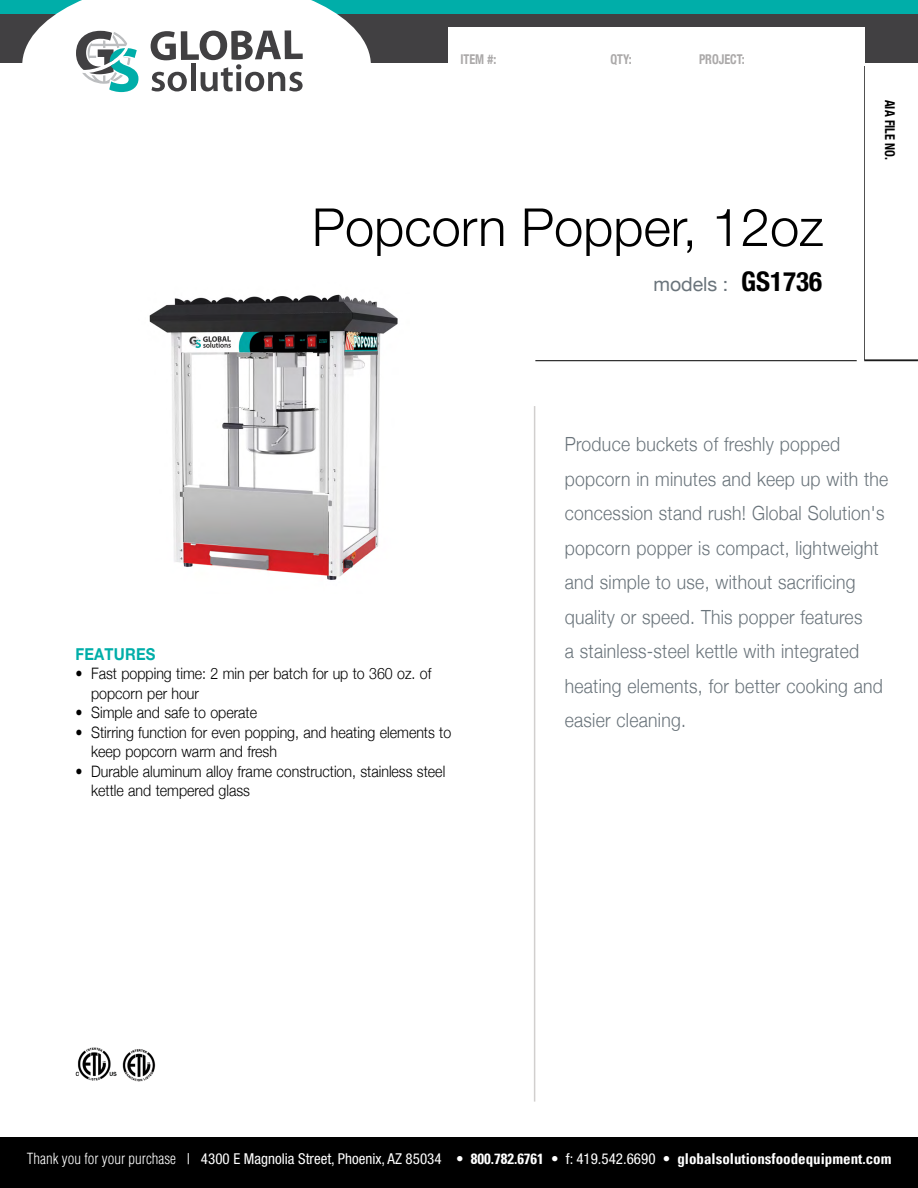
<style>
.page{position:relative;width:918px;height:1188px;background:#fff}
.page>*{position:absolute;margin:0;border:0;box-sizing:border-box;transform-origin:0 0}
.t1{font:300 52.5px "Helvetica Neue";color:#000}
.t2{font:300 19.5px/34.5px "Helvetica Neue";letter-spacing:.015em;color:#6a747b;scale:.9 1}
.t3{font:19.5px "Helvetica Neue";color:#6a747b}
.t4{font:700 16.5px "Helvetica Neue LT Pro";letter-spacing:.015em;color:#00aea9;scale:.9 1}
.t5{font:300 15.75px/19.5px "Helvetica Neue";color:#000;scale:.9 1}
.t6{font:condensed 15px "Helvetica Neue LT Std";color:#fff}
.t7{font:700 condensed 13.5px "Helvetica Neue";color:#aba9a9;scale:.9 1}
.t8{font:700 condensed 13.5px "Helvetica Neue";color:#000;scale:.9 1}
.s1{font-weight:700;font-stretch:condensed;font-size:27px;color:#000}
.s2{font-family:"Helvetica";font-weight:300}
.s3{font-family:"Univers";font-weight:700}
</style>
<div class="page">
<hr style="left:535px;top:360px;width:383px;height:1px;background:#000">
<svg style="left:864px;top:66px;width:54px;height:294px"></svg>
<div style="left:857px;top:0;width:7px;height:374px;background:#fff"></div>
<div style="left:0;top:0;width:918px;height:63px;background:#414042"></div>
<div style="left:448px;top:27px;width:416px;height:39px;background:#fff"></div>
<div style="left:0;top:0;width:918px;height:13px;background:#00aea9"></div>
<svg style="left:22px;top:0;width:349px;height:93px;fill:#fff"></svg>
<svg style="left:151px;top:30px;width:152px;height:61px"></svg>
<svg style="left:76px;top:31px;width:62px;height:61px"></svg>
<div style="left:0;top:1137px;width:918px;height:51px;background:#000"></div>
<hr style="left:534px;top:406px;width:1px;height:696px;background:#d1cfce">
<img style="left:122px;top:1049px;width:34px;height:33px">
<img style="left:75px;top:1047px;width:42px;height:34px">
<img style="left:149px;top:294px;width:249px;height:286px">
<p class="t7" style="left:460px;top:48px;width:41px">ITEM #:</p>
<p class="t7" style="left:611px;top:48px;width:25px">QTY:</p>
<p class="t7" style="left:699px;top:48px;width:52px">PROJECT:</p>
<h1 class="t1" style="left:312px;top:185px;width:513px">Popcorn Popper, 12oz</h1>
<p class="t3" style="left:653px;top:270px;width:170px">models : <span class="s1">GS1736</span></p>
<p class="t8" style="left:901px;top:100px;width:68px;rotate:90deg">AIA FILE NO.</p>
<p class="t4" style="left:75px;top:644px;width:91px">FEATURES</p>
<p class="t5" style="left:91px;top:663px;width:380px;text-indent:-16px">• Fast popping time: 2 min per batch for up to 360 oz. of popcorn per hour</p>
<p class="t5" style="left:75px;top:702px;width:203px">• Simple and safe to operate</p>
<p class="t5" style="left:91px;top:721px;width:402px;text-indent:-16px">• Stirring function for even popping, and heating elements to keep popcorn warm and fresh</p>
<p class="t5" style="left:91px;top:760px;width:395px;text-indent:-16px">• Durable aluminum alloy frame construction, stainless steel kettle and tempered glass</p>
<p class="t2" style="left:565px;top:426px;width:361px">Produce buckets of freshly popped popcorn in minutes and keep up with the concession stand rush! Global Solution's popcorn popper is compact, lightweight and simple to use, without sacrificing quality or speed. This popper features<br>a stainless-steel kettle with integrated heating elements, for better cooking and easier cleaning.</p>
<p class="t6" style="left:27px;top:1150px;width:866px"><span class="s2">Thank you for your purchase</span> | 4300 E Magnolia Street, Phoenix, AZ 85034 • <span class="s3">800.782.6761</span> • f: 419.542.6690 • <span class="s3">globalsolutionsfoodequipment.com</span></p>
</div>
